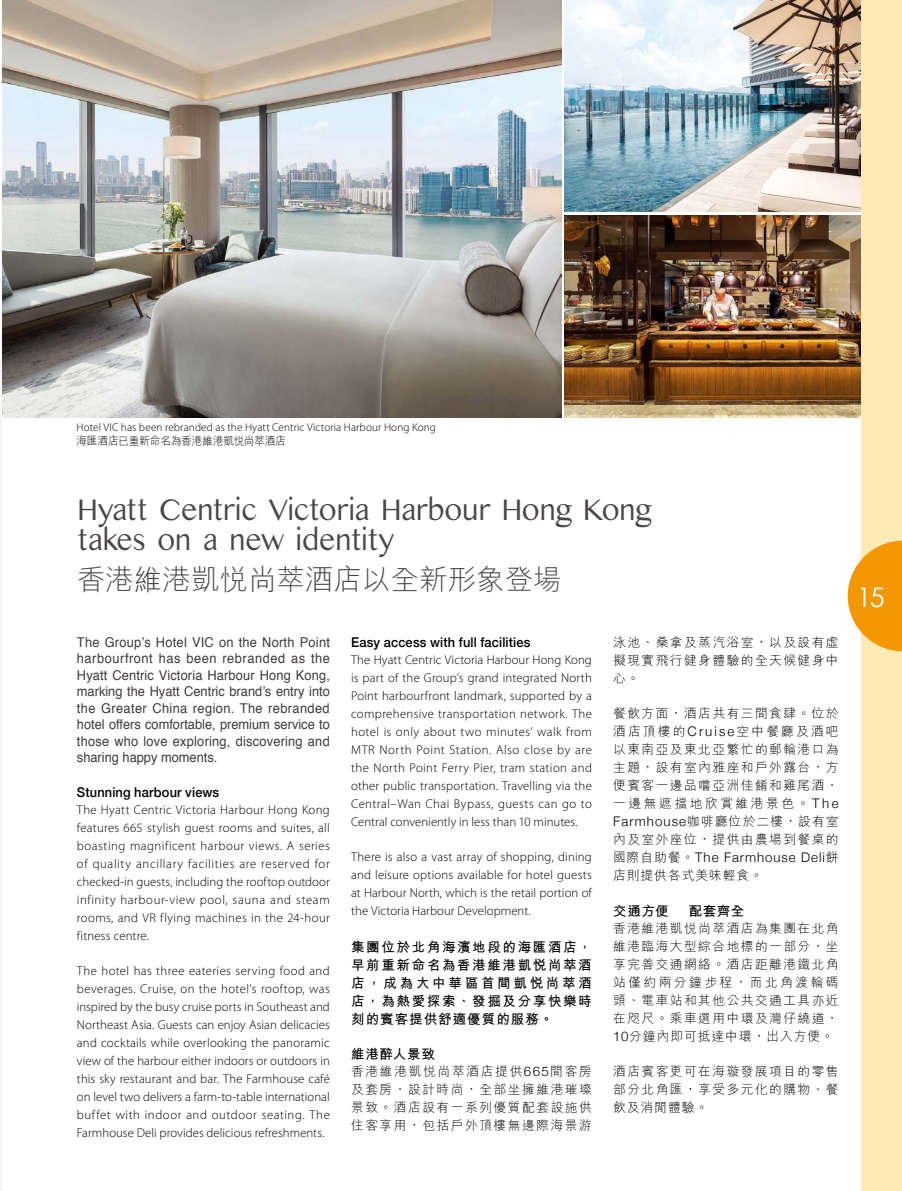
<style>
.page{position:relative;width:902px;height:1191px;background:#fff}
.page>*{position:absolute;margin:0;border:0;box-sizing:border-box;transform-origin:0 0}
.t1{font:31.5px/30px "Kannada MN";letter-spacing:-.055em;color:#4a4746;scale:.96 1}
.t2{font:300 28.5px "M Hei HK";color:#4a4746}
.t3{font:27px "Century Gothic";color:#fff}
.t4{font:13.5px/16.5px "Helvetica";letter-spacing:.015em;color:#3f3b3a;text-align:justify;scale:.95 1}
.t5{font:700 13.5px/18px "M Hei HK";letter-spacing:.12em;color:#000;text-align:justify}
.t6{font:500 13.5px "Helvetica Neue";letter-spacing:.01em;color:#000;scale:.95 1}
.t7{font:300 13.2px "Helvetica Neue";letter-spacing:.07em;color:#000}
.t8{font:300 12.75px/18px "Myriad Pro";letter-spacing:.005em;color:#000;text-align:justify}
.t9{font:300 12.75px/18px "M Hei HK";letter-spacing:.11em;color:#000;text-align:justify}
.t10{font:300 12.75px "M Hei HK";letter-spacing:.075em;color:#000}
.t11{font:300 11.25px "Myriad Pro";letter-spacing:.01em;color:#000}
.t12{font:300 11.25px "M Hei HK";letter-spacing:-.025em;color:#000;scale:.95 1}
.s1{font-family:"Helvetica Neue";font-size:13.2px}
.s2{font-family:"M Hei HK";font-size:12.75px}
</style>
<div class="page">
<img style="left:564px;top:215px;width:297px;height:202px">
<hr style="left:0;top:359px;width:1px;height:832px;background:#f2f3f3">
<img style="left:3px;top:0;width:558px;height:417px">
<img style="left:564px;top:0;width:297px;height:212px">
<div style="left:861px;top:0;width:40px;height:1191px;background:#feeab4"></div>
<svg style="left:847px;top:541px;width:54px;height:110px"></svg>
<p class="t11" style="left:77px;top:420px;width:361px">Hotel VIC has been rebranded as the Hyatt Centric Victoria Harbour Hong Kong</p>
<p class="t12" style="left:77px;top:435px;width:222px">海匯酒店已重新命名為香港維港凱悅尚萃酒店</p>
<h1 class="t1" style="left:77px;top:494px;width:600px">Hyatt Centric Victoria Harbour Hong Kong takes on a new identity</h1>
<h2 class="t2" style="left:77px;top:564px;width:486px">香港維港凱悅尚萃酒店以全新形象登場</h2>
<p class="t4" style="left:77px;top:634px;width:268px">The Group’s Hotel VIC on the North Point harbourfront has been rebranded as the Hyatt Centric Victoria Harbour Hong Kong, marking the Hyatt Centric brand’s entry into the Greater China region. The rebranded hotel offers comfortable, premium service to those who love exploring, discovering and sharing happy moments.</p>
<p class="t6" style="left:77px;top:781px;width:151px">Stunning harbour views</p>
<p class="t8" style="left:77px;top:800px;width:254px">The Hyatt Centric Victoria Harbour Hong Kong features 665 stylish guest rooms and suites, all boasting magnificent harbour views. A series of quality ancillary facilities are reserved for checked-in guests, including the rooftop outdoor infinity harbour-view pool, sauna and steam rooms, and VR flying machines in the 24-hour fitness centre.</p>
<p class="t8" style="left:77px;top:961px;width:254px">The hotel has three eateries serving food and beverages. Cruise, on the hotel’s rooftop, was inspired by the busy cruise ports in Southeast and Northeast Asia. Guests can enjoy Asian delicacies and cocktails while overlooking the panoramic view of the harbour either indoors or outdoors in this sky restaurant and bar. The Farmhouse café on level two delivers a farm-to-table international buffet with indoor and outdoor seating. The Farmhouse Deli provides delicious refreshments.</p>
<p class="t6" style="left:351px;top:631px;width:190px">Easy access with full facilities</p>
<p class="t8" style="left:351px;top:651px;width:242px">The Hyatt Centric Victoria Harbour Hong Kong is part of the Group’s grand integrated North Point harbourfront landmark, supported by a comprehensive transportation network. The hotel is only about two minutes’ walk from MTR North Point Station. Also close by are the North Point Ferry Pier, tram station and other public transportation. Travelling via the Central–Wan Chai Bypass, guests can go to Central conveniently in less than 10 minutes.</p>
<p class="t8" style="left:351px;top:848px;width:242px">There is also a vast array of shopping, dining and leisure options available for hotel guests at Harbour North, which is the retail portion of the Victoria Harbour Development.</p>
<p class="t5" style="left:351px;top:936px;width:242px">集團位於北角海濱地段的海匯酒店，早前重新命名為香港維港凱悅尚萃酒店，成為大中華區首間凱悅尚萃酒店，為熱愛探索、發掘及分享快樂時刻的賓客提供舒適優質的服務。</p>
<p class="t5" style="left:351px;top:1043px;width:85px">維港醉人景致</p>
<p class="t9" style="left:351px;top:1062px;width:242px">香港維港凱悅尚萃酒店提供<span class="s1">665</span>間客房及套房，設計時尚，全部坐擁維港璀璨景致。酒店設有一系列優質配套設施供住客享用，包括戶外頂樓無邊際海景游</p>
<p class="t9" style="left:613px;top:633px;width:227px">泳池、桑拿及蒸汽浴室，以及設有虛擬現實飛行健身體驗的全天候健身中心。</p>
<p class="t9" style="left:613px;top:704px;width:227px">餐飲方面，酒店共有三間食肆。位於酒店頂樓的<span class="s1">Cruise</span>空中餐廳及酒吧以東南亞及東北亞繁忙的郵輪港口為主題，設有室內雅座和戶外露台，方便賓客一邊品嚐亞洲佳餚和雞尾酒，一邊無遮擋地欣賞維港景色。<span class="s1">The Farmhouse</span>咖啡廳位於二樓，設有室內及室外座位，提供由農場到餐桌的</p>
<p class="t7" style="left:613px;top:847px;width:227px"><span class="s2">國際自助餐。</span>The Farmhouse Deli<span class="s2">餅</span></p>
<p class="t10" style="left:613px;top:868px;width:151px">店則提供各式美味輕食。</p>
<p class="t5" style="left:613px;top:900px;width:57px">交通方便</p>
<p class="t5" style="left:688px;top:900px;width:57px">配套齊全</p>
<p class="t9" style="left:613px;top:919px;width:227px">香港維港凱悅尚萃酒店為集團在北角維港臨海大型綜合地標的一部分，坐享完善交通網絡。酒店距離港鐵北角站僅約兩分鐘步程，而北角渡輪碼頭、電車站和其他公共交通工具亦近在咫尺。乘車選用中環及灣仔繞道，<span class="s1">10</span>分鐘內即可抵達中環，出入方便。</p>
<p class="t9" style="left:613px;top:1062px;width:227px">酒店賓客更可在海璇發展項目的零售部分北角匯，享受多元化的購物、餐飲及消閒體驗。</p>
<h3 class="t3" style="left:856px;top:581px;width:29px">15</h3>
</div>
